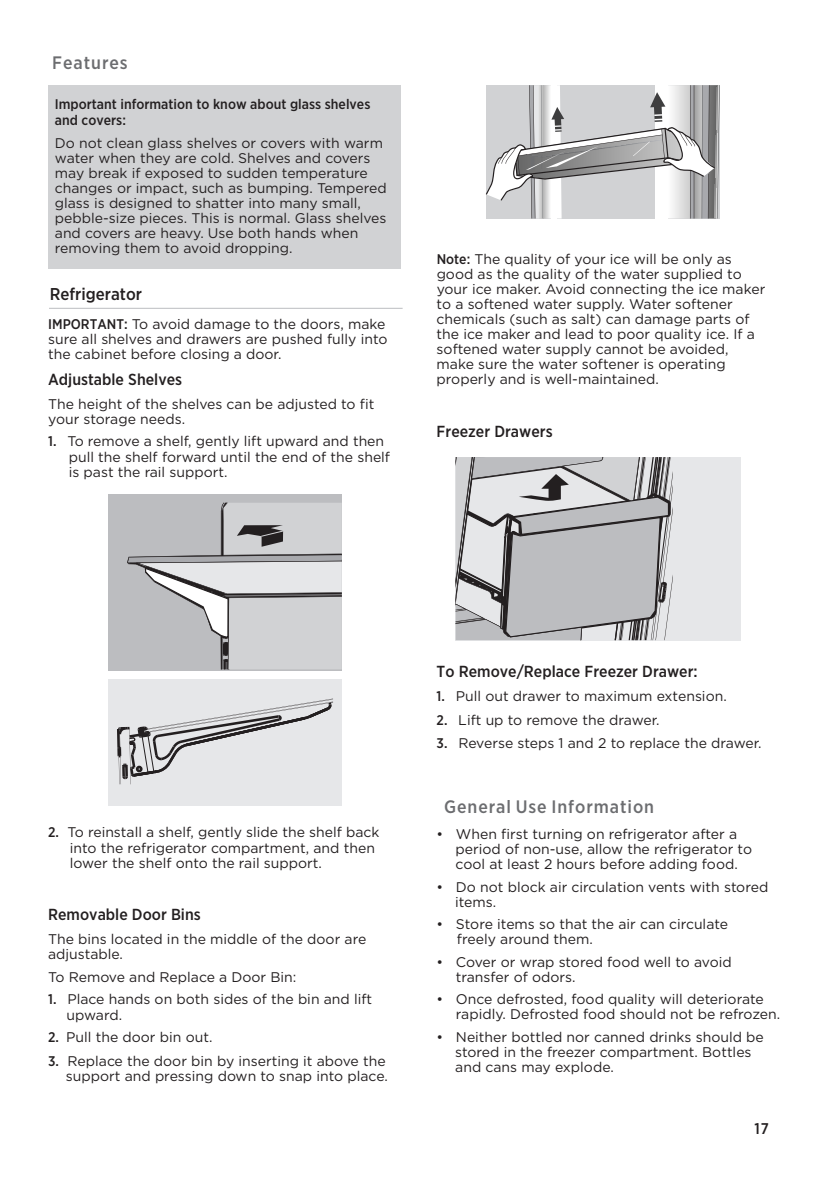
<style>
.page{position:relative;width:817px;height:1191px;background:#fff}
.page>*{position:absolute;margin:0;border:0;box-sizing:border-box;transform-origin:0 0}
.t1{font:500 18px "Gotham Pro Narrow";letter-spacing:.05em;color:#6c6d70}
.t2{font:500 17px "Gotham Pro Narrow";color:#231f20}
.t3{font:500 16px "Gotham Pro Narrow";color:#231f20}
.t4{font:500 15.4px "Gotham Pro Narrow";color:#231f20}
.t5{font:14px/15px "Gotham";color:#231f20}
.t6{font:500 14px/15.6px "Gotham Pro Narrow";color:#231f20}
.s1{font-family:"Gotham Pro Narrow";font-weight:500}
</style>
<div class="page">
<div style="left:108px;top:679px;width:234px;height:126px;background:#e6e7e9"></div>
<svg style="left:486px;top:85px;width:233px;height:133px"></svg>
<div style="left:48px;top:85px;width:352px;height:184px;background:#d1d2d4"></div>
<hr style="left:49px;top:308px;width:353px;height:1px;background:#bcbdc0">
<div style="left:455px;top:457px;width:285px;height:183px;background:#e6e7e9"></div>
<svg style="left:455px;top:457px;width:217px;height:183px"></svg>
<div style="left:108px;top:493px;width:234px;height:177px;background:#bcbdc0"></div>
<svg style="left:127px;top:502px;width:215px;height:167px"></svg>
<svg style="left:117px;top:698px;width:216px;height:86px"></svg>
<p class="t1" style="left:52px;top:56px;width:77px">Features</p>
<p class="t6" style="left:55px;top:97px;width:317px">Important information to know about glass shelves and covers:</p>
<p class="t5" style="left:55px;top:136px;width:333px">Do not clean glass shelves or covers with warm water when they are cold. Shelves and covers may break if exposed to sudden temperature changes or impact, such as bumping. Tempered glass is designed to shatter into many small, pebble-size pieces. This is normal. Glass shelves and covers are heavy. Use both hands when removing them to avoid dropping.</p>
<p class="t2" style="left:50px;top:288px;width:94px">Refrigerator</p>
<p class="t5" style="left:48px;top:317px;width:341px"><span class="s1">IMPORTANT:</span> To avoid damage to the doors, make sure all shelves and drawers are pushed fully into the cabinet before closing a door.</p>
<p class="t3" style="left:48px;top:373px;width:135px">Adjustable Shelves</p>
<p class="t5" style="left:48px;top:397px;width:327px">The height of the shelves can be adjusted to fit your storage needs.</p>
<p class="t5" style="left:69px;top:435px;width:323px;text-indent:-21px"><span class="s1">1.</span> To remove a shelf, gently lift upward and then pull the shelf forward until the end of the shelf is past the rail support.</p>
<p class="t5" style="left:436px;top:252px;width:330px"><span class="s1">Note:</span> The quality of your ice will be only as good as the quality of the water supplied to your ice maker. Avoid connecting the ice maker to a softened water supply. Water softener chemicals (such as salt) can damage parts of the ice maker and lead to poor quality ice. If a softened water supply cannot be avoided, make sure the water softener is operating properly and is well-maintained.</p>
<p class="t3" style="left:436px;top:425px;width:117px">Freezer Drawers</p>
<p class="t5" style="left:70px;top:826px;width:311px;text-indent:-22px"><span class="s1">2.</span> To reinstall a shelf, gently slide the shelf back into the refrigerator compartment, and then lower the shelf onto the rail support.</p>
<p class="t3" style="left:48px;top:908px;width:154px">Removable Door Bins</p>
<p class="t5" style="left:48px;top:932px;width:319px">The bins located in the middle of the door are adjustable.</p>
<p class="t5" style="left:48px;top:970px;width:250px">To Remove and Replace a Door Bin:</p>
<p class="t5" style="left:66px;top:992px;width:307px;text-indent:-18px"><span class="s1">1.</span> Place hands on both sides of the bin and lift upward.</p>
<p class="t5" style="left:48px;top:1031px;width:166px"><span class="s1">2.</span> Pull the door bin out.</p>
<p class="t5" style="left:48px;top:1054px;width:341px;text-align:right"><span class="s1">3.</span> Replace the door bin by inserting it above the support and pressing down to snap into place.</p>
<p class="t3" style="left:436px;top:666px;width:262px">To Remove/Replace Freezer Drawer:</p>
<p class="t5" style="left:436px;top:690px;width:291px"><span class="s1">1.</span> Pull out drawer to maximum extension.</p>
<p class="t5" style="left:436px;top:713px;width:224px"><span class="s1">2.</span> Lift up to remove the drawer.</p>
<p class="t5" style="left:436px;top:737px;width:326px"><span class="s1">3.</span> Reverse steps 1 and 2 to replace the drawer.</p>
<p class="t1" style="left:444px;top:800px;width:211px">General Use Information</p>
<p class="t5" style="left:455px;top:827px;width:298px;text-indent:-19px">• When first turning on refrigerator after a period of non-use, allow the refrigerator to cool at least 2 hours before adding food.</p>
<p class="t5" style="left:455px;top:880px;width:314px;text-indent:-18px">• Do not block air circulation vents with stored items.</p>
<p class="t5" style="left:457px;top:917px;width:272px;text-indent:-20px">• Store items so that the air can circulate freely around them.</p>
<p class="t5" style="left:455px;top:955px;width:277px;text-indent:-19px">• Cover or wrap stored food well to avoid transfer of odors.</p>
<p class="t5" style="left:456px;top:992px;width:326px;text-indent:-19px">• Once defrosted, food quality will deteriorate rapidly. Defrosted food should not be refrozen.</p>
<p class="t5" style="left:455px;top:1030px;width:310px;text-indent:-19px">• Neither bottled nor canned drinks should be stored in the freezer compartment. Bottles and cans may explode.</p>
<p class="t4" style="left:754px;top:1123px;width:16px">17</p>
</div>
